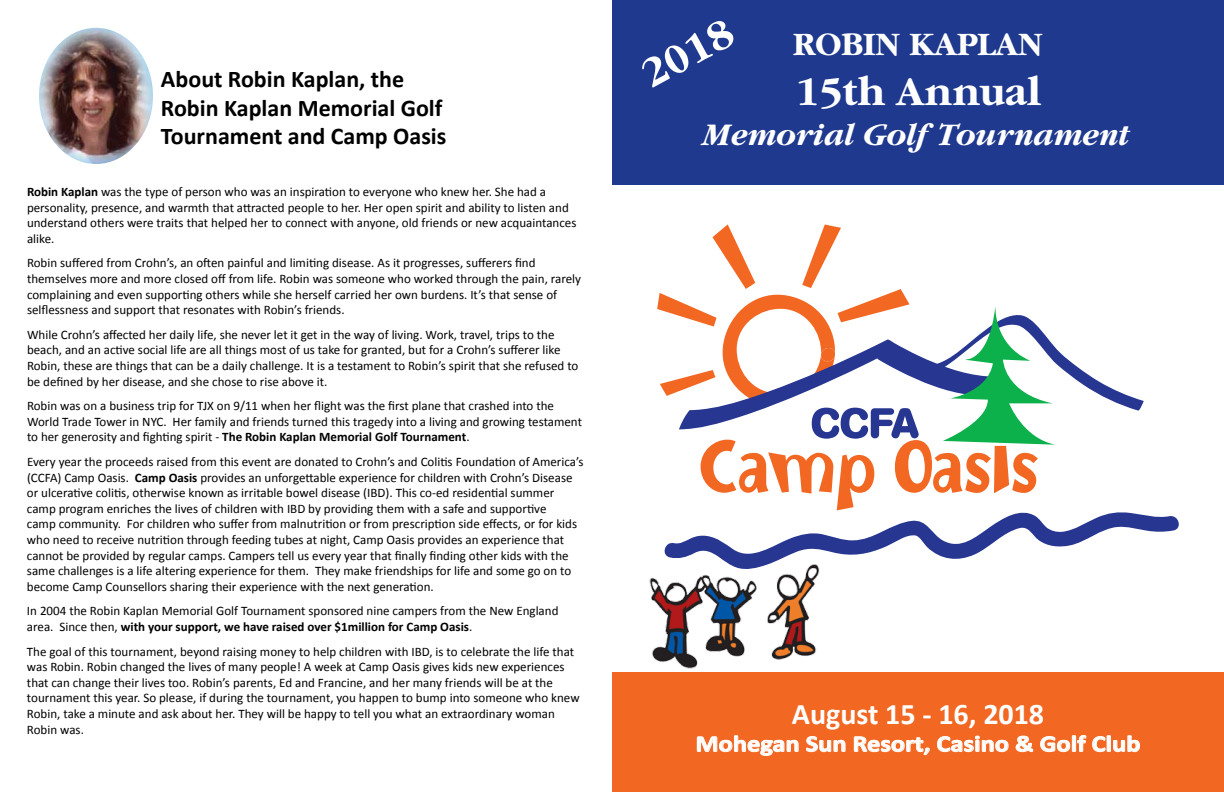
<style>
.page{position:relative;width:1224px;height:792px;background:#fff}
.page>*{position:absolute;margin:0;border:0;box-sizing:border-box;transform-origin:0 0}
.t1{font:700 44px "Garamond";color:#fff}
.t2{font:700 42px "Garamond";color:#fff}
.t3{font:700 34px "Garamond";color:#fff}
.t4{font:italic 700 33px "Garamond";color:#fff}
.t5{font:700 30px "Calibri";color:#fff}
.t6{font:700 24px/28.8px "Calibri";color:#000}
.t7{font:700 23px "Calibri";color:#fff;scale:1.15 1}
.t8{font:13px/15.6px "Calibri";color:#000}
.s1{font-weight:700}
</style>
<div class="page">
<img style="left:649px;top:571px;width:171px;height:98px">
<div style="left:612px;top:672px;width:612px;height:120px;background:#f26722"></div>
<div style="left:612px;top:0;width:612px;height:184px;background:#1e398d"></div>
<svg style="left:697px;top:736px;width:101px;height:20px"></svg>
<svg style="left:806px;top:736px;width:39px;height:16px"></svg>
<svg style="left:854px;top:737px;width:75px;height:18px"></svg>
<svg style="left:937px;top:736px;width:71px;height:16px"></svg>
<svg style="left:1016px;top:736px;width:17px;height:16px"></svg>
<svg style="left:1040px;top:735px;width:46px;height:17px"></svg>
<svg style="left:1092px;top:736px;width:48px;height:16px"></svg>
<img style="left:39px;top:28px;width:114px;height:136px">
<svg style="left:657px;top:224px;width:522px;height:347px"></svg>
<h3 class="t6" style="left:161px;top:63px;width:287px">About Robin Kaplan, the<br>Robin Kaplan Memorial Golf<br>Tournament and Camp Oasis</h3>
<p class="t8" style="left:27px;top:183px;width:551px"><span class="s1">Robin Kaplan</span> was the type of person who was an inspiration to everyone who knew her. She had a personality, presence, and warmth that attracted people to her. Her open spirit and ability to listen and understand others were traits that helped her to connect with anyone, old friends or new acquaintances alike.</p>
<p class="t8" style="left:27px;top:255px;width:556px">Robin suffered from Crohn’s, an often painful and limiting disease. As it progresses, sufferers find themselves more and more closed off from life. Robin was someone who worked through the pain, rarely complaining and even supporting others while she herself carried her own burdens. It’s that sense of selflessness and support that resonates with Robin’s friends.</p>
<p class="t8" style="left:27px;top:326px;width:553px">While Crohn’s affected her daily life, she never let it get in the way of living. Work, travel, trips to the beach, and an active social life are all things most of us take for granted, but for a Crohn’s sufferer like Robin, these are things that can be a daily challenge. It is a testament to Robin’s spirit that she refused to be defined by her disease, and she chose to rise above it.</p>
<p class="t8" style="left:27px;top:398px;width:557px">Robin was on a business trip for TJX on 9/11 when her flight was the first plane that crashed into the<br>World Trade Tower in NYC. Her family and friends turned this tragedy into a living and growing testament to her generosity and fighting spirit - <span class="s1">The Robin Kaplan Memorial Golf Tournament</span>.</p>
<p class="t8" style="left:27px;top:453px;width:558px">Every year the proceeds raised from this event are donated to Crohn’s and Colitis Foundation of America’s (CCFA) Camp Oasis. <span class="s1">Camp Oasis</span> provides an unforgettable experience for children with Crohn’s Disease or ulcerative colitis, otherwise known as irritable bowel disease (IBD). This co-ed residential summer camp program enriches the lives of children with IBD by providing them with a safe and supportive<br>camp community. For children who suffer from malnutrition or from prescription side effects, or for kids who need to receive nutrition through feeding tubes at night, Camp Oasis provides an experience that cannot be provided by regular camps. Campers tell us every year that finally finding other kids with the same challenges is a life altering experience for them. They make friendships for life and some go on to become Camp Counsellors sharing their experience with the next generation.</p>
<p class="t8" style="left:27px;top:603px;width:533px">In 2004 the Robin Kaplan Memorial Golf Tournament sponsored nine campers from the New England area. Since then, <span class="s1">with your support, we have raised over $1million for Camp Oasis</span>.</p>
<p class="t8" style="left:27px;top:643px;width:554px">The goal of this tournament, beyond raising money to help children with IBD, is to celebrate the life that was Robin. Robin changed the lives of many people! A week at Camp Oasis gives kids new experiences that can change their lives too. Robin’s parents, Ed and Francine, and her many friends will be at the tournament this year. So please, if during the tournament, you happen to bump into someone who knew Robin, take a minute and ask about her. They will be happy to tell you what an extraordinary woman Robin was.</p>
<h1 class="t1" style="left:632px;top:55px;width:100px;rotate:-28deg">2018</h1>
<h3 class="t3" style="left:793px;top:25px;width:251px">ROBIN KAPLAN</h3>
<h2 class="t2" style="left:796px;top:68px;width:246px">15th Annual</h2>
<h3 class="t4" style="left:704px;top:116px;width:429px">Memorial Golf Tournament</h3>
<h3 class="t5" style="left:792px;top:695px;width:254px">August 15 - 16, 2018</h3>
<h3 class="t7" style="left:696px;top:729px;width:388px">Mohegan Sun Resort, Casino &amp; Golf Club</h3>
</div>
